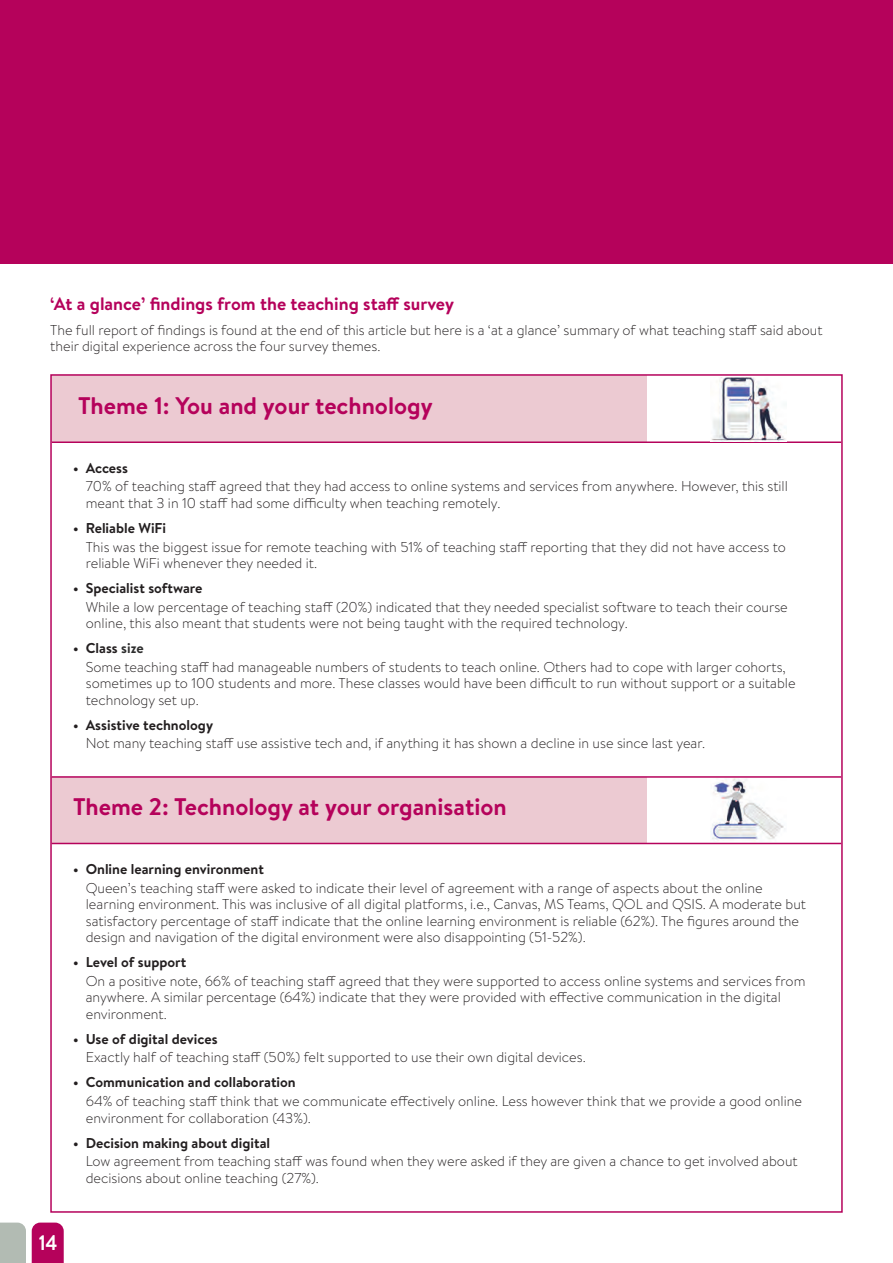
<style>
.page{position:relative;width:893px;height:1263px;background:#fff}
.page>*{position:absolute;margin:0;border:0;box-sizing:border-box;transform-origin:0 0}
.Theme__style_TINT_sh{font:700 24px "Brandon Text";color:#b5025b}
.t1{font:700 21px "Brandon Text";color:#fff;scale:.9 1}
._2_Subhead{font:700 18px "Brandon Text";color:#b5025b}
._3_Bodytext__indente{font:300 14.25px/16.5px "Brandon Text";color:#231f20}
.t2{font:700 14.25px "Brandon Text";color:#231f20}
._3_Bodytext{font:300 14.25px/16.5px "Brandon Text";color:#231f20}
.s1{color:#2d2d2d}
</style>
<div class="page">
<svg style="left:0;top:1222px;width:26px;height:41px"></svg>
<svg style="left:32px;top:1222px;width:32px;height:41px"></svg>
<div style="left:0;top:0;width:893px;height:264px;background:#b5025b"></div>
<div style="left:52px;top:376px;width:595px;height:66px;background:#eccad2"></div>
<hr style="left:52px;top:441px;width:789px;height:2px;background:#b5025b">
<div style="left:52px;top:777px;width:595px;height:66px;background:#eccad2"></div>
<hr style="left:52px;top:843px;width:789px;height:1px;background:#b5025b">
<hr style="left:52px;top:776px;width:789px;height:2px;background:#b5025b">
<img style="left:711px;top:778px;width:73px;height:64px">
<img style="left:711px;top:377px;width:75px;height:64px">
<p class="_2_Subhead" style="left:50px;top:291px;width:405px">‘At a glance’ findings from the teaching staff survey</p>
<p class="_3_Bodytext" style="left:50px;top:321px;width:774px">The full report of findings is found at the end of this article but here is a ‘at a glance’ summary of what teaching staff said about their digital experience across the four survey themes.</p>
<p class="Theme__style_TINT_sh" style="left:78px;top:389px;width:356px">Theme 1: You and your technology</p>
<p class="t2" style="left:73px;top:458px;width:56px">• Access</p>
<p class="_3_Bodytext__indente" style="left:86px;top:478px;width:704px">70% of teaching staff agreed that they had access to online systems and services from anywhere. However, this still meant that 3 in 10 staff had some difficulty when teaching remotely.</p>
<p class="t2" style="left:73px;top:518px;width:95px">• Reliable WiFi</p>
<p class="_3_Bodytext__indente" style="left:86px;top:538px;width:702px">This was the biggest issue for remote teaching with 51% of teaching staff reporting that they did not have access to reliable WiFi whenever they needed it.</p>
<p class="t2" style="left:73px;top:578px;width:131px">• Specialist software</p>
<p class="_3_Bodytext__indente" style="left:86px;top:598px;width:703px">While a low percentage of teaching staff (20%) indicated that they needed specialist software to teach their course online, this also meant that students were not being taught with the required technology.</p>
<p class="t2" style="left:73px;top:638px;width:72px">• Class <span class="s1">size</span></p>
<p class="_3_Bodytext__indente" style="left:86px;top:658px;width:711px">Some teaching staff had manageable numbers of students to teach online. Others had to cope with larger cohorts, sometimes up to 100 students and more. These classes would have been difficult to run without support or a suitable technology set up.</p>
<p class="t2" style="left:73px;top:715px;width:142px">• Assistive technology</p>
<p class="_3_Bodytext__indente" style="left:86px;top:735px;width:621px">Not many teaching staff use assistive tech and, if anything it has shown a decline in use since last year.</p>
<p class="Theme__style_TINT_sh" style="left:73px;top:790px;width:435px">Theme 2: Technology at your organisation</p>
<p class="t2" style="left:73px;top:859px;width:192px">• Online learning environment</p>
<p class="_3_Bodytext__indente" style="left:86px;top:879px;width:722px">Queen’s teaching staff were asked to indicate their level of agreement with a range of aspects about the online learning environment. This was inclusive of all digital platforms, i.e., Canvas, MS Teams, QOL and QSIS. A moderate but satisfactory percentage of staff indicate that the online learning environment is reliable (62%). The figures around the design and navigation of the digital environment were also disappointing (51-52%).</p>
<p class="t2" style="left:73px;top:952px;width:115px">• Level of support</p>
<p class="_3_Bodytext__indente" style="left:86px;top:972px;width:721px">On a positive note, 66% of teaching staff agreed that they were supported to access online systems and services from anywhere. A similar percentage (64%) indicate that they were provided with effective communication in the digital environment.</p>
<p class="t2" style="left:73px;top:1029px;width:146px">• Use of digital devices</p>
<p class="_3_Bodytext__indente" style="left:86px;top:1049px;width:501px">Exactly half of teaching staff (50%) felt supported to use their own digital devices.</p>
<p class="t2" style="left:73px;top:1072px;width:224px">• Communication and collaboration</p>
<p class="_3_Bodytext__indente" style="left:86px;top:1092px;width:718px">64% of teaching staff think that we communicate effectively online. Less however think that we provide a good online environment for collaboration (43%).</p>
<p class="t2" style="left:73px;top:1133px;width:199px">• Decision making about digital</p>
<p class="_3_Bodytext__indente" style="left:86px;top:1152px;width:713px">Low agreement from teaching staff was found when they were asked if they are given a chance to get involved about decisions about online teaching (27%).</p>
<h2 class="t1" style="left:39px;top:1228px;width:22px">14</h2>
</div>
